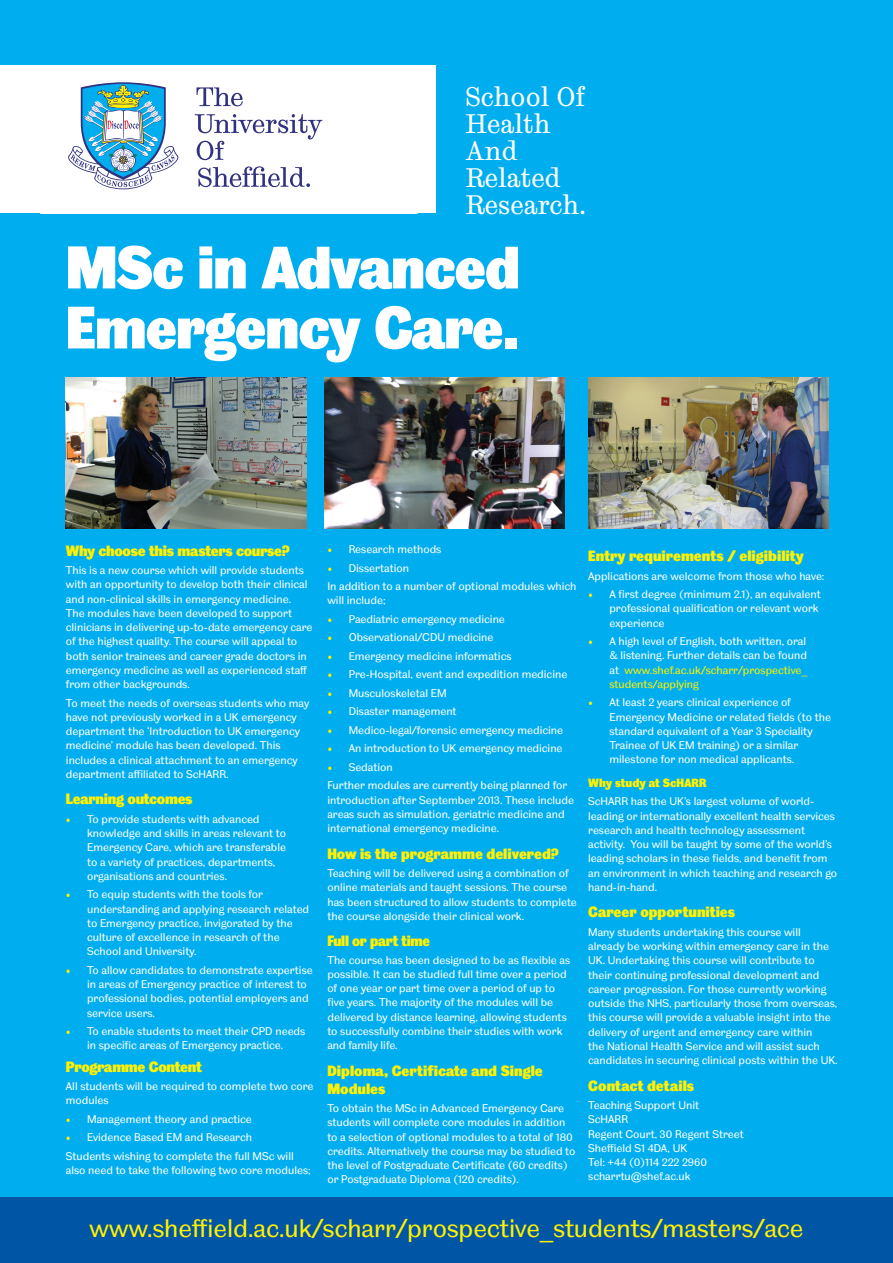
<style>
.page{position:relative;width:893px;height:1263px;background:#00aeef}
.page>*{position:absolute;margin:0;border:0;box-sizing:border-box;transform-origin:0 0}
.t1{font:60px/60px "TUOS Pro Blake Display";letter-spacing:-.02em;color:#fff}
.t2{font:27px "TUOS Stephenson";color:#fff}
.t3{font:25.5px "TUOS Blake";color:#fff101}
.t4{font:15px/18px "TUOS Pro Blake Display";color:#fff101}
.t5{font:15px "TUOS Pro Blake Display";letter-spacing:-.02em;color:#fff101}
.t6{font:15px "TUOS Pro Blake Display";letter-spacing:-.02em;color:#fff101;scale:.95 1}
.t7{font:12px "TUOS Pro Blake Display";color:#fff101}
.t8{font:11.25px/14.2px "TUOS Blake";color:#fff}
.s1{font-size:60.45px}
.s2{color:#fff101}
</style>
<div class="page">
<div style="left:0;top:1197px;width:893px;height:66px;background:#0155a5"></div>
<div style="left:0;top:65px;width:436px;height:148px;background:#fff"></div>
<img style="left:66px;top:378px;width:240px;height:150px">
<img style="left:588px;top:378px;width:240px;height:150px">
<img style="left:325px;top:378px;width:240px;height:150px">
<svg style="left:196px;top:87px;width:47px;height:19px"></svg>
<svg style="left:195px;top:114px;width:127px;height:46px"></svg>
<svg style="left:198px;top:166px;width:112px;height:21px"></svg>
<svg style="left:68px;top:82px;width:111px;height:107px"></svg>
<p class="t2" style="left:466px;top:80px;width:120px">School Of</p>
<p class="t2" style="left:466px;top:107px;width:86px">Health</p>
<p class="t2" style="left:466px;top:134px;width:53px">And</p>
<p class="t2" style="left:466px;top:161px;width:96px">Related</p>
<p class="t2" style="left:466px;top:188px;width:121px">Research.</p>
<p class="t1" style="left:66px;top:237px;width:456px"><span class="s1">MSc in</span> Advanced<br>Emergency Care.</p>
<p class="t5" style="left:66px;top:541px;width:226px">Why choose this masters course?</p>
<p class="t8" style="left:66px;top:563px;width:248px">This is a new course which will provide students with an opportunity to develop both their clinical and non-clinical skills in emergency medicine.<br>The modules have been developed to support clinicians in delivering up-to-date emergency care of the highest quality. The course will appeal to both senior trainees and career grade doctors in emergency medicine as well as experienced staff from other backgrounds.</p>
<p class="t8" style="left:66px;top:695px;width:245px">To meet the needs of overseas students who may have not previously worked in a UK emergency department the ‘Introduction to UK emergency medicine’ module has been developed. This includes a clinical attachment to an emergency department affiliated to ScHARR.</p>
<p class="t5" style="left:66px;top:790px;width:128px">Learning outcomes</p>
<p class="t8" style="left:87px;top:812px;width:200px;text-indent:-21px"><span class="s2">•</span> To provide students with advanced knowledge and skills in areas relevant to Emergency Care, which are transferable to a variety of practices, departments, organisations and countries.</p>
<p class="t8" style="left:87px;top:887px;width:223px;text-indent:-21px"><span class="s2">•</span> To equip students with the tools for understanding and applying research related to Emergency practice, invigorated by the culture of excellence in research of the School and University.</p>
<p class="t8" style="left:87px;top:963px;width:227px;text-indent:-21px"><span class="s2">•</span> To allow candidates to demonstrate expertise in areas of Emergency practice of interest to professional bodies, potential employers and service users.</p>
<p class="t8" style="left:66px;top:1024px;width:241px;text-align:center"><span class="s2">•</span> To enable students to meet their CPD needs in specific areas of Emergency practice.</p>
<p class="t5" style="left:66px;top:1057px;width:138px">Programme Content</p>
<p class="t8" style="left:66px;top:1079px;width:249px">All students will be required to complete two core modules</p>
<p class="t8" style="left:66px;top:1112px;width:188px"><span class="s2">•</span> Management theory and practice</p>
<p class="t8" style="left:66px;top:1130px;width:188px"><span class="s2">•</span> Evidence Based EM and Research</p>
<p class="t8" style="left:66px;top:1149px;width:246px">Students wishing to complete the full MSc will also need to take the following two core modules;</p>
<p class="t8" style="left:327px;top:542px;width:115px"><span class="s2">•</span> Research methods</p>
<p class="t8" style="left:327px;top:560px;width:83px"><span class="s2">•</span> Dissertation</p>
<p class="t8" style="left:327px;top:579px;width:251px">In addition to a number of optional modules which will include;</p>
<p class="t8" style="left:327px;top:612px;width:179px"><span class="s2">•</span> Paediatric emergency medicine</p>
<p class="t8" style="left:327px;top:630px;width:168px"><span class="s2">•</span> Observational/CDU medicine</p>
<p class="t8" style="left:327px;top:649px;width:186px"><span class="s2">•</span> Emergency medicine informatics</p>
<p class="t8" style="left:327px;top:667px;width:241px"><span class="s2">•</span> Pre-Hospital, event and expedition medicine</p>
<p class="t8" style="left:327px;top:686px;width:121px"><span class="s2">•</span> Musculoskeletal EM</p>
<p class="t8" style="left:327px;top:704px;width:131px"><span class="s2">•</span> Disaster management</p>
<p class="t8" style="left:327px;top:723px;width:237px"><span class="s2">•</span> Medico-legal/forensic emergency medicine</p>
<p class="t8" style="left:327px;top:741px;width:237px"><span class="s2">•</span> An introduction to UK emergency medicine</p>
<p class="t8" style="left:327px;top:760px;width:67px"><span class="s2">•</span> Sedation</p>
<p class="t8" style="left:327px;top:778px;width:248px">Further modules are currently being planned for introduction after September 2013. These include areas such as simulation, geriatric medicine and international emergency medicine.</p>
<p class="t4" style="left:327px;top:844px;width:233px">How is the programme delivered?</p>
<p class="t8" style="left:327px;top:866px;width:251px">Teaching will be delivered using a combination of online materials and taught sessions. The course has been structured to allow students to complete the course alongside their clinical work.</p>
<p class="t6" style="left:327px;top:932px;width:110px">Full or part time</p>
<p class="t8" style="left:327px;top:952px;width:244px">The course has been designed to be as flexible as possible. It can be studied full time over a period of one year or part time over a period of up to five years. The majority of the modules will be delivered by distance learning, allowing students to successfully combine their studies with work and family life.</p>
<p class="t4" style="left:327px;top:1061px;width:217px">Diploma, Certificate and Single<br>Modules</p>
<p class="t8" style="left:327px;top:1101px;width:250px">To obtain the MSc in Advanced Emergency Care students will complete core modules in addition to a selection of optional modules to a total of 180 credits. Alternatively the course may be studied to the level of Postgraduate Certificate (60 credits) or Postgraduate Diploma (120 credits).</p>
<p class="t4" style="left:588px;top:547px;width:217px">Entry requirements / eligibility</p>
<p class="t8" style="left:588px;top:568px;width:238px">Applications are welcome from those who have:</p>
<p class="t8" style="left:609px;top:587px;width:213px;text-indent:-21px"><span class="s2">•</span> A first degree (minimum 2.1), an equivalent professional qualification or relevant work experience</p>
<p class="t8" style="left:609px;top:634px;width:199px;text-align:justify;text-indent:-21px"><span class="s2">•</span> A high level of English, both written, oral &amp; listening. Further details can be found at <span class="s2">www.shef.ac.uk/scharr/prospective_ students/applying</span></p>
<p class="t8" style="left:609px;top:695px;width:223px;text-indent:-21px"><span class="s2">•</span> At least 2 years clinical experience of Emergency Medicine or related fields (to the standard equivalent of a Year 3 Speciality Trainee of UK EM training) or a similar milestone for non medical applicants.</p>
<p class="t7" style="left:588px;top:775px;width:120px">Why study at ScHARR</p>
<p class="t8" style="left:588px;top:794px;width:250px">ScHARR has the UK’s largest volume of world&shy;leading or internationally excellent health services research and health technology assessment activity. You will be taught by some of the world’s leading scholars in these fields, and benefit from an environment in which teaching and research go hand-in-hand.</p>
<p class="t4" style="left:588px;top:903px;width:148px">Career opportunities</p>
<p class="t8" style="left:588px;top:924px;width:251px">Many students undertaking this course will already be working within emergency care in the UK. Undertaking this course will contribute to their continuing professional development and career progression. For those currently working outside the NHS, particularly those from overseas, this course will provide a valuable insight into the delivery of urgent and emergency care within<br>the National Health Service and will assist such candidates in securing clinical posts within the UK.</p>
<p class="t4" style="left:588px;top:1076px;width:107px">Contact details</p>
<p class="t8" style="left:588px;top:1098px;width:113px">Teaching Support Unit</p>
<p class="t8" style="left:588px;top:1112px;width:41px">ScHARR</p>
<p class="t8" style="left:588px;top:1126px;width:157px">Regent Court, 30 Regent Street</p>
<p class="t8" style="left:588px;top:1140px;width:101px">Sheffield S1 4DA, UK</p>
<p class="t8" style="left:588px;top:1155px;width:120px">Tel: +44 (0)114 222 2960</p>
<p class="t8" style="left:588px;top:1169px;width:104px">scharrtu@shef.ac.uk</p>
<p class="t3" style="left:90px;top:1212px;width:715px">www.sheffield.ac.uk/scharr/prospective_students/masters/ace</p>
</div>
